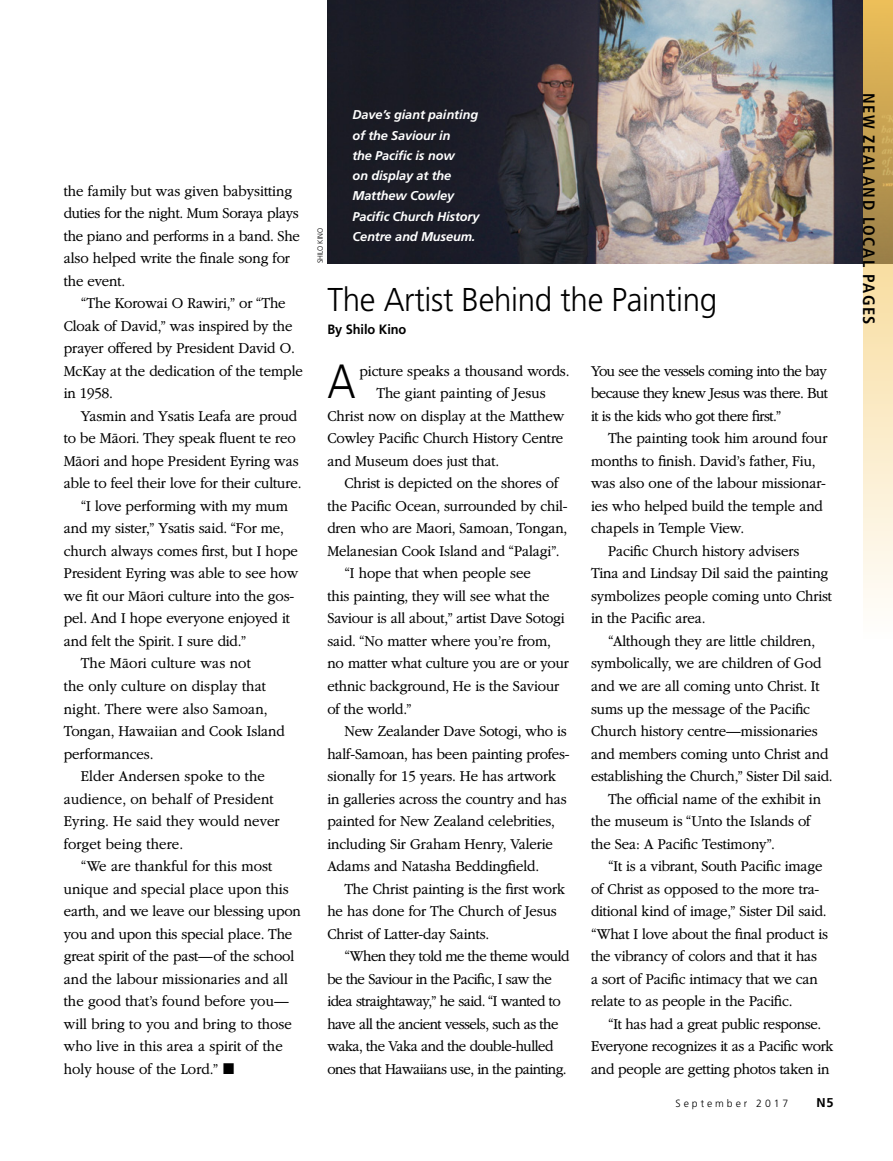
<style>
.page{position:relative;width:893px;height:1161px;background:#fff}
.page>*{position:absolute;margin:0;border:0;box-sizing:border-box;transform-origin:0 0}
.ARTCL_para_first_NEW{font:300 48px "Frutigerlds Lat";color:#000;scale:.88 1}
.FIGimg_title{font:300 33px "Frutigerlds Lat";letter-spacing:-.01em;color:#000;scale:.95 1}
.Section_title__maste{font:700 condensed 16.5px "Frutigerlds Lat";letter-spacing:.09em;color:#000}
.ARTCL_para_NEWS{font:300 15.75px/22.5px "Garamondlds Lat Plus";letter-spacing:-.01em;color:#000;scale:.95 1}
.ARTCL_para_NEWS-2{font:300 15.75px/22.5px "Garamondlds Lat Plus";letter-spacing:-.035em;color:#000;scale:.95 1}
.ARTCL_para_first_NEW-2{font:300 15.75px "Garamondlds Lat Plus";letter-spacing:-.01em;color:#000;scale:.95 1}
.ARTCL-BY_para_first{font:700 13.5px "Frutigerlds Lat";letter-spacing:-.005em;color:#000;scale:.95 1}
.FIGimg_CAP_para_NEWS{font:italic 700 12.75px/20.2px "Frutigerlds Lat";letter-spacing:-.01em;color:#fff}
.t1{font:700 12.75px "Frutigerlds Lat";color:#000}
.t2{font:300 10.5px "Frutigerlds Lat";letter-spacing:.28em;color:#000}
.FIGimg-CRDT_para_FL{font:300 7.5px "Frutigerlds Lat";letter-spacing:-.01em;color:#000;scale:.95 1}
</style>
<div class="page">
<img style="left:327px;top:0;width:536px;height:263px">
<svg style="left:863px;top:0;width:30px;height:603px;background:#e3cb95"></svg>
<p class="ARTCL_para_NEWS" style="left:64px;top:179px;width:250px">the family but was given babysitting duties for the night. Mum Soraya plays the piano and performs in a band. She also helped write the finale song for the event.</p>
<p class="ARTCL_para_NEWS" style="left:64px;top:292px;width:253px;text-indent:17px">“The Korowai O Rawiri,” or “The<br>Cloak of David,” was inspired by the prayer offered by President David O.<br>McKay at the dedication of the temple in 1958.</p>
<p class="ARTCL_para_NEWS" style="left:64px;top:404px;width:252px;text-indent:17px">Yasmin and Ysatis Leafa are proud to be Māori. They speak fluent te reo Māori and hope President Eyring was able to feel their love for their culture.</p>
<p class="ARTCL_para_NEWS" style="left:64px;top:494px;width:248px;text-indent:17px">“I love performing with my mum and my sister,” Ysatis said. “For me, church always comes first, but I hope President Eyring was able to see how we fit our Māori culture into the gos&shy;pel. And I hope everyone enjoyed it and felt the Spirit. I sure did.”</p>
<p class="ARTCL_para_NEWS" style="left:64px;top:652px;width:234px;text-indent:17px">The Māori culture was not<br>the only culture on display that night. There were also Samoan,<br>Tongan, Hawaiian and Cook Island performances.</p>
<p class="ARTCL_para_NEWS" style="left:64px;top:764px;width:229px;text-indent:17px">Elder Andersen spoke to the audience, on behalf of President<br>Eyring. He said they would never forget being there.</p>
<p class="ARTCL_para_NEWS" style="left:64px;top:854px;width:251px;text-indent:17px">“We are thankful for this most unique and special place upon this earth, and we leave our blessing upon you and upon this special place. The great spirit of the past—of the school and the labour missionaries and all the good that’s found before you— will bring to you and bring to those who live in this area a spirit of the holy house of the Lord.” ◼</p>
<p class="FIGimg-CRDT_para_FL" style="left:315px;top:263px;width:39px;rotate:-90deg">SHILO KINO</p>
<p class="FIGimg_CAP_para_NEWS" style="left:352px;top:105px;width:129px">Dave’s giant painting of the Saviour in<br>the Pacific is now<br>on display at the<br>Matthew Cowley<br>Pacific Church History<br>Centre and Museum.</p>
<p class="FIGimg_title" style="left:327px;top:275px;width:412px">The Artist Behind the Painting</p>
<p class="ARTCL-BY_para_first" style="left:327px;top:319px;width:85px">By Shilo Kino</p>
<p class="ARTCL_para_first_NEW" style="left:327px;top:347px;width:34px">A</p>
<p class="ARTCL_para_first_NEW-2" style="left:359px;top:360px;width:223px">picture speaks a thousand words.</p>
<p class="ARTCL_para_NEWS" style="left:591px;top:359px;width:251px;text-align:justify">You see the vessels coming into the bay because they knew Jesus was there. But it is the kids who got there first.”</p>
<p class="ARTCL_para_NEWS" style="left:591px;top:427px;width:250px;text-indent:17px">The painting took him around four months to finish. David’s father, Fiu, was also one of the labour missionar&shy;ies who helped build the temple and chapels in Temple View.</p>
<p class="ARTCL_para_NEWS" style="left:591px;top:539px;width:255px;text-indent:17px">Pacific Church history advisers<br>Tina and Lindsay Dil said the painting symbolizes people coming unto Christ in the Pacific area.</p>
<p class="ARTCL_para_NEWS" style="left:591px;top:629px;width:256px;text-indent:17px">“Although they are little children, symbolically, we are children of God and we are all coming unto Christ. It sums up the message of the Pacific Church history centre—missionaries and members coming unto Christ and establishing the Church,” Sister Dil said.</p>
<p class="ARTCL_para_NEWS" style="left:591px;top:787px;width:244px;text-indent:17px">The official name of the exhibit in the museum is “Unto the Islands of the Sea: A Pacific Testimony”.</p>
<p class="ARTCL_para_NEWS" style="left:591px;top:854px;width:251px;text-indent:17px">“It is a vibrant, South Pacific image of Christ as opposed to the more tra&shy;ditional kind of image,” Sister Dil said. “What I love about the final product is the vibrancy of colors and that it has<br>a sort of Pacific intimacy that we can relate to as people in the Pacific.</p>
<p class="ARTCL_para_NEWS" style="left:591px;top:1012px;width:257px;text-align:center">“It has had a great public response.<br>Everyone recognizes it as a Pacific work and people are getting photos taken in</p>
<p class="ARTCL_para_NEWS" style="left:327px;top:382px;width:251px;text-indent:49px">The giant painting of Jesus<br>Christ now on display at the Matthew<br>Cowley Pacific Church History Centre and Museum does just that.</p>
<p class="ARTCL_para_NEWS" style="left:327px;top:472px;width:254px;text-align:center">Christ is depicted on the shores of<br>the Pacific Ocean, surrounded by chil&shy;dren who are Maori, Samoan, Tongan, Melanesian Cook Island and “Palagi”.</p>
<p class="ARTCL_para_NEWS" style="left:327px;top:562px;width:256px;text-indent:17px">“I hope that when people see<br>this painting, they will see what the<br>Saviour is all about,” artist Dave Sotogi said. “No matter where you’re from, no matter what culture you are or your ethnic background, He is the Saviour of the world.”</p>
<p class="ARTCL_para_NEWS" style="left:327px;top:719px;width:257px;text-indent:17px">New Zealander Dave Sotogi, who is half-Samoan, has been painting profes&shy;sionally for 15 years. He has artwork in galleries across the country and has painted for New Zealand celebrities, including Sir Graham Henry, Valerie Adams and Natasha Beddingfield.</p>
<p class="ARTCL_para_NEWS" style="left:327px;top:877px;width:252px;text-indent:17px">The Christ painting is the first work he has done for The Church of Jesus<br>Christ of Latter-day Saints.</p>
<p class="ARTCL_para_NEWS-2" style="left:327px;top:944px;width:256px;text-indent:17px">“When they told me the theme would be the Saviour in the Pacific, I saw the idea straightaway,” he said. “I wanted to have all the ancient vessels, such as the waka, the Vaka and the double-hulled ones that Hawaiians use, in the painting.</p>
<p class="t2" style="left:675px;top:1095px;width:114px">September 2017</p>
<p class="t1" style="left:816px;top:1092px;width:18px">N5</p>
<p class="Section_title__maste" style="left:881px;top:93px;width:233px;rotate:90deg">NEW ZEALAND LOCAL PAGES</p>
</div>
